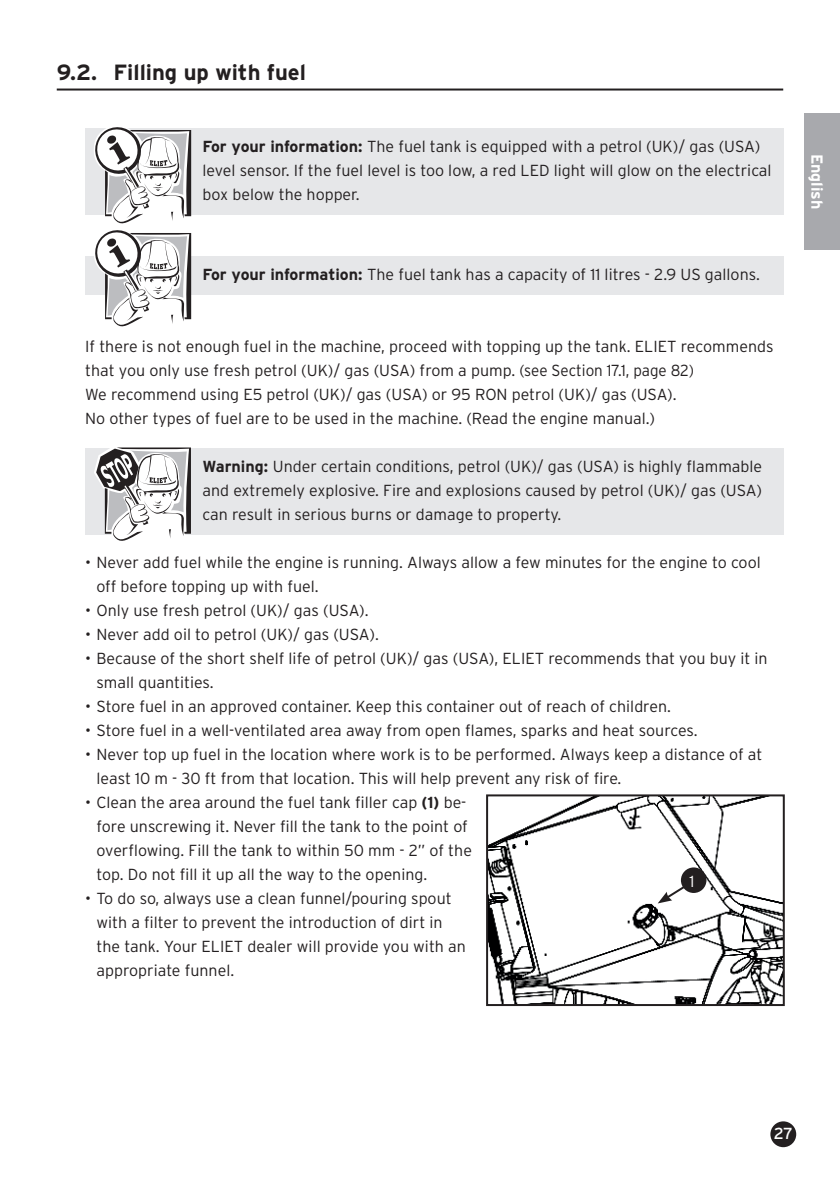
<style>
.page{position:relative;width:840px;height:1191px;background:#fff}
.page>*{position:absolute;margin:0;border:0;box-sizing:border-box;transform-origin:0 0}
.t1{font:700 22px "Interstate";color:#231f20}
.t2{font:300 16px/24px "Interstate";color:#231f20}
.t3{font:700 16px "Interstate";color:#fff}
.t4{font:16px "Interstate";color:#fff}
.t5{font:300 16px "Interstate";color:#fff}
.s1{font-weight:700}
</style>
<div class="page">
<div style="left:771px;top:1122px;width:23px;height:24px;background:#231f20;border-radius:50%"></div>
<div style="left:770px;top:1121px;width:25px;height:26px;border:2px solid #231f20;border-radius:50%"></div>
<div style="left:803px;top:113px;width:36px;height:136px;background:#a8a9ad"></div>
<hr style="left:57px;top:89px;width:725px;height:2px;background:#231f20">
<div style="left:85px;top:128px;width:697px;height:87px;background:#e6e7e9"></div>
<div style="left:85px;top:256px;width:697px;height:39px;background:#e6e7e9"></div>
<div style="left:85px;top:448px;width:697px;height:87px;background:#e6e7e9"></div>
<img style="left:489px;top:797px;width:292px;height:206px">
<div style="left:486px;top:794px;width:298px;height:212px;border:2px solid #231f20"></div>
<svg style="left:657px;top:877px;width:40px;height:26px"></svg>
<div style="left:680px;top:867px;width:26px;height:26px;background:#231f20;border-radius:50%"></div>
<svg style="left:94px;top:127px;width:97px;height:200px"></svg>
<svg style="left:94px;top:447px;width:97px;height:94px"></svg>
<h1 class="t1" style="left:57px;top:63px;width:250px">9.2. Filling up with fuel</h1>
<p class="t2" style="left:202px;top:135px;width:570px"><span class="s1">For your information:</span> The fuel tank is equipped with a petrol (UK)/ gas (USA) level sensor. If the fuel level is too low, a red LED light will glow on the electrical box below the hopper.</p>
<p class="t2" style="left:202px;top:263px;width:558px"><span class="s1">For your information:</span> The fuel tank has a capacity of 11 litres - 2.9 US gallons.</p>
<p class="t2" style="left:85px;top:335px;width:689px">If there is not enough fuel in the machine, proceed with topping up the tank. ELIET recommends that you only use fresh petrol (UK)/ gas (USA) from a pump. (see Section 17.1, page 82)<br>We recommend using E5 petrol (UK)/ gas (USA) or 95 RON petrol (UK)/ gas (USA).<br>No other types of fuel are to be used in the machine. (Read the engine manual.)</p>
<p class="t2" style="left:202px;top:455px;width:561px;text-align:justify"><span class="s1">Warning:</span> Under certain conditions, petrol (UK)/ gas (USA) is highly flammable and extremely explosive. Fire and explosions caused by petrol (UK)/ gas (USA) can result in serious burns or damage to property.</p>
<p class="t2" style="left:96px;top:551px;width:665px;text-indent:-11px">• Never add fuel while the engine is running. Always allow a few minutes for the engine to cool off before topping up with fuel.</p>
<p class="t2" style="left:85px;top:599px;width:285px">• Only use fresh petrol (UK)/ gas (USA).</p>
<p class="t2" style="left:85px;top:623px;width:295px">• Never add oil to petrol (UK)/ gas (USA).</p>
<p class="t2" style="left:96px;top:647px;width:672px;text-indent:-11px">• Because of the short shelf life of petrol (UK)/ gas (USA), ELIET recommends that you buy it in small quantities.</p>
<p class="t2" style="left:85px;top:695px;width:587px">• Store fuel in an approved container. Keep this container out of reach of children.</p>
<p class="t2" style="left:85px;top:719px;width:613px">• Store fuel in a well-ventilated area away from open flames, sparks and heat sources.</p>
<p class="t2" style="left:96px;top:743px;width:667px;text-indent:-11px">• Never top up fuel in the location where work is to be performed. Always keep a distance of at least 10 m - 30 ft from that location. This will help prevent any risk of fire.</p>
<p class="t2" style="left:96px;top:791px;width:377px;text-indent:-11px">• Clean the area around the fuel tank filler cap <span class="s1">(1)</span> be&shy;fore unscrewing it. Never fill the tank to the point of overflowing. Fill the tank to within 50 mm - 2” of the top. Do not fill it up all the way to the opening.</p>
<p class="t2" style="left:96px;top:887px;width:371px;text-indent:-11px">• To do so, always use a clean funnel/pouring spout with a filter to prevent the introduction of dirt in the tank. Your ELIET dealer will provide you with an appropriate funnel.</p>
<p class="t5" style="left:689px;top:873px;width:6px">1</p>
<p class="t3" style="left:822px;top:154px;width:57px;rotate:90deg">English</p>
<p class="t4" style="left:773px;top:1127px;width:21px">27</p>
</div>
